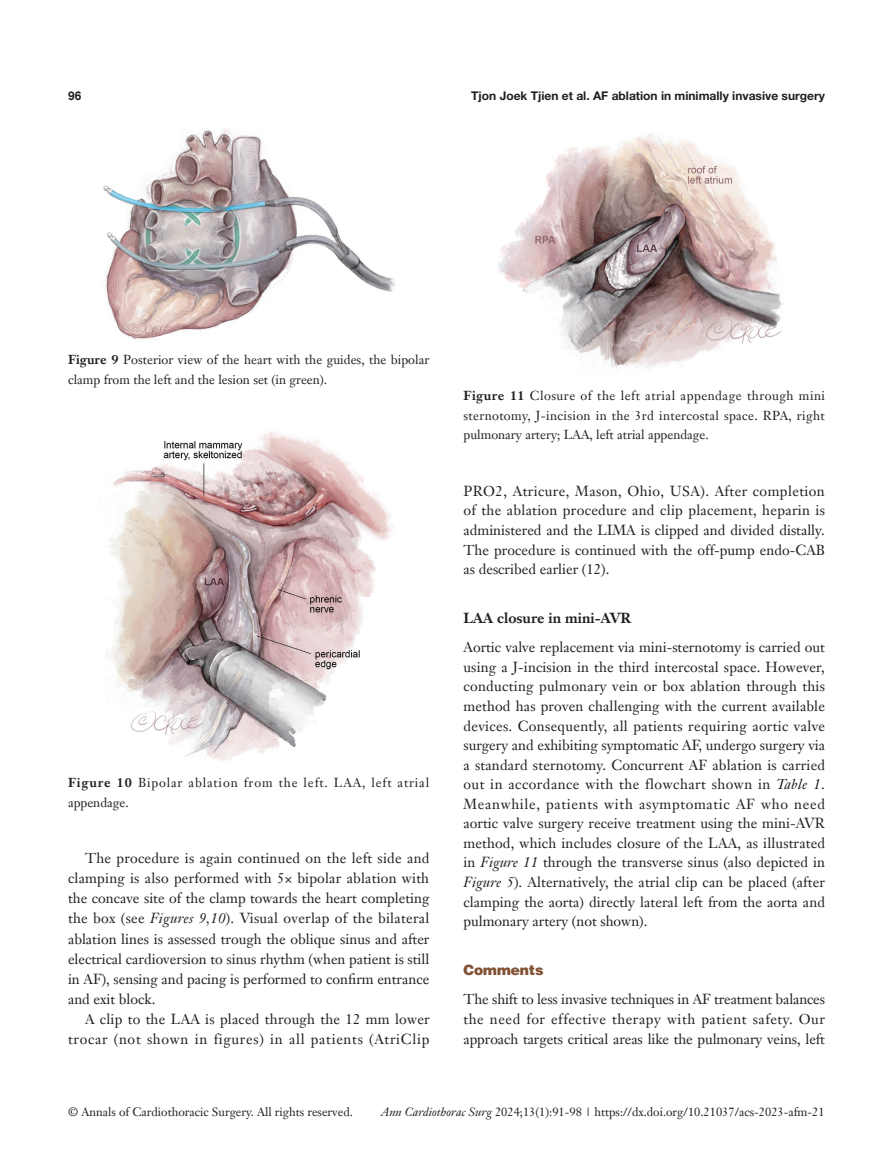
<style>
.page{position:relative;width:893px;height:1170px;background:#fff}
.page>*{position:absolute;margin:0;border:0;box-sizing:border-box;transform-origin:0 0}
.t1{font:14.25px/19.5px "Janson Text LT";color:#231f20;text-align:justify}
.t2{font:14.25px/20px "Janson Text LT";letter-spacing:.05em;color:#231f20;text-align:right}
._2ji-6_5{font:700 14.25px "Janson Text LT";color:#231f20}
._1ji-6_5{font:900 14.25px "Helvetica";color:#825236}
.C-tuzhu{font:12.75px/19.5px "Janson Text LT";letter-spacing:.005em;color:#231f20}
.C-tuzhu-2{font:12.75px/19.5px "Janson Text LT";letter-spacing:.065em;color:#231f20}
.t3{font:12px "Janson Text LT";color:#231f20}
.t4{font:700 12px "Helvetica Neue LT Pro";color:#231f20}
.t5{font:700 12px "Helvetica";color:#231f20}
.s1{font-weight:700}
.s2{font-style:italic}
</style>
<div class="page">
<img style="left:103px;top:129px;width:293px;height:211px">
<img style="left:106px;top:431px;width:287px;height:330px">
<img style="left:498px;top:133px;width:286px;height:236px">
<p class="t5" style="left:68px;top:88px;width:15px">96</p>
<p class="t4" style="left:471px;top:88px;width:355px">Tjon Joek Tjien et al. AF ablation in minimally invasive surgery</p>
<p class="C-tuzhu" style="left:68px;top:350px;width:363px"><span class="s1">Figure 9</span> Posterior view of the heart with the guides, the bipolar clamp from the left and the lesion set (in green).</p>
<p class="C-tuzhu-2" style="left:68px;top:773px;width:363px"><span class="s1">Figure 10</span> Bipolar ablation from the left. LAA, left atrial appendage.</p>
<p class="t1" style="left:68px;top:848px;width:363px;line-height:20px;text-indent:17px">The procedure is again continued on the left side and clamping is also performed with 5× bipolar ablation with the concave site of the clamp towards the heart completing the box (see <span class="s2">Figures 9,10</span>). Visual overlap of the bilateral ablation lines is assessed trough the oblique sinus and after electrical cardioversion to sinus rhythm (when patient is still in AF), sensing and pacing is performed to confirm entrance and exit block.</p>
<p class="t2" style="left:68px;top:1008px;width:363px">A clip to the LAA is placed through the 12 mm lower trocar (not shown in figures) in all patients (AtriClip</p>
<p class="C-tuzhu" style="left:463px;top:386px;width:363px;text-align:justify"><span class="s1">Figure 11</span> Closure of the left atrial appendage through mini sternotomy, J-incision in the 3rd intercostal space. RPA, right pulmonary artery; LAA, left atrial appendage.</p>
<p class="t1" style="left:463px;top:481px;width:363px">PRO2, Atricure, Mason, Ohio, USA). After completion of the ablation procedure and clip placement, heparin is administered and the LIMA is clipped and divided distally.<br>The procedure is continued with the off-pump endo-CAB as described earlier (12).</p>
<p class="_2ji-6_5" style="left:463px;top:608px;width:169px">LAA closure in mini-AVR</p>
<p class="t1" style="left:463px;top:637px;width:363px">Aortic valve replacement via mini-sternotomy is carried out using a J-incision in the third intercostal space. However, conducting pulmonary vein or box ablation through this method has proven challenging with the current available devices. Consequently, all patients requiring aortic valve surgery and exhibiting symptomatic AF, undergo surgery via a standard sternotomy. Concurrent AF ablation is carried out in accordance with the flowchart shown in <span class="s2">Table 1</span>.<br>Meanwhile, patients with asymptomatic AF who need aortic valve surgery receive treatment using the mini-AVR method, which includes closure of the LAA, as illustrated in <span class="s2">Figure 11</span> through the transverse sinus (also depicted in <span class="s2">Figure 5</span>). Alternatively, the atrial clip can be placed (after clamping the aorta) directly lateral left from the aorta and pulmonary artery (not shown).</p>
<p class="_1ji-6_5" style="left:463px;top:960px;width:81px">Comments</p>
<p class="t1" style="left:463px;top:989px;width:363px">The shift to less invasive techniques in AF treatment balances the need for effective therapy with patient safety. Our approach targets critical areas like the pulmonary veins, left</p>
<p class="t3" style="left:68px;top:1104px;width:286px">© Annals of Cardiothoracic Surgery. All rights reserved.</p>
<p class="t3" style="left:381px;top:1104px;width:445px"><span class="s2">Ann Cardiothorac Surg</span> 2024;13(1):91-98 | https://dx.doi.org/10.21037/acs-2023-afm-21</p>
</div>
